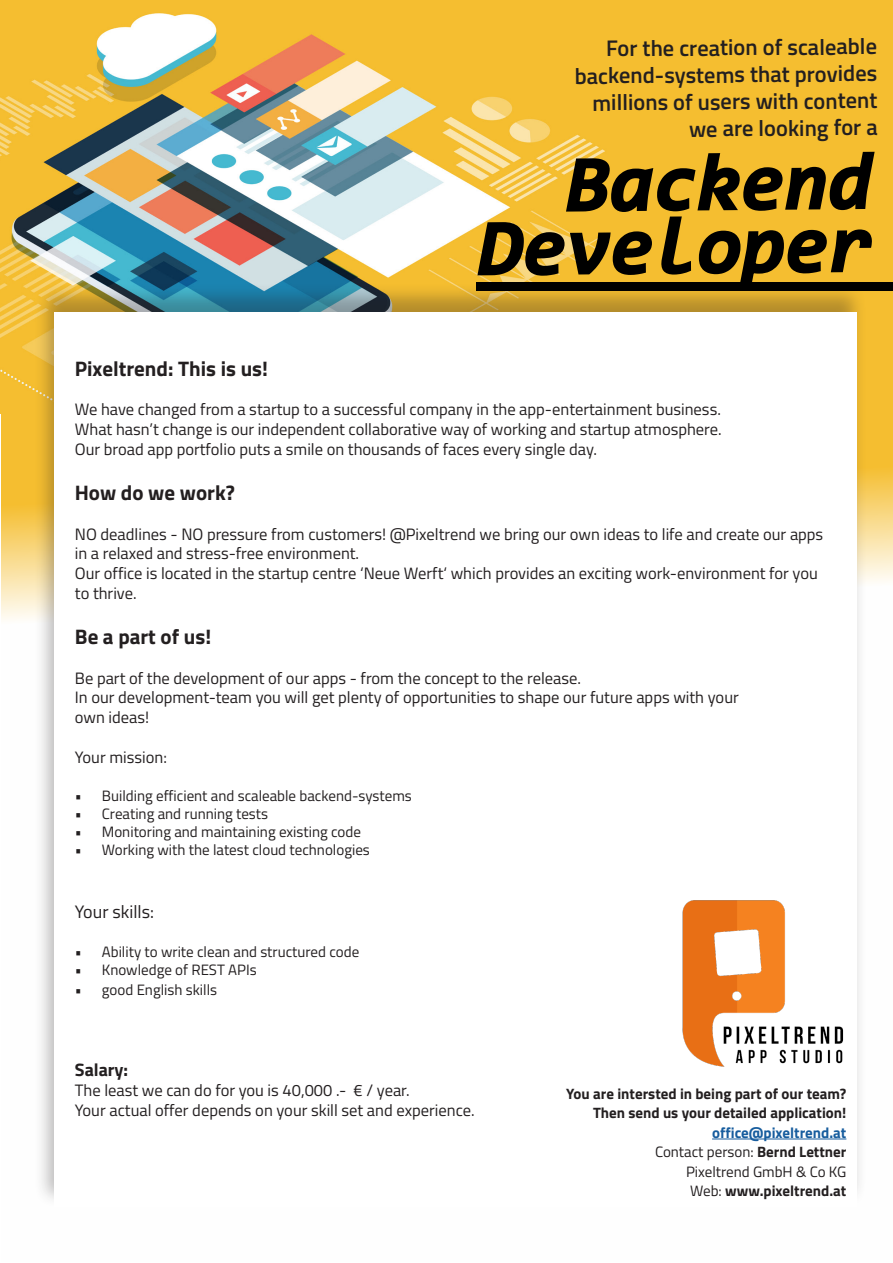
<style>
.page{position:relative;width:893px;height:1263px;background:#fff}
.page>*{position:absolute;margin:0;border:0;box-sizing:border-box;transform-origin:0 0}
.t1{font:italic 700 79.5px "Consolas";letter-spacing:-.01em;color:#000}
.t2{font:600 22.5px "Titillium Web";color:#231f20}
.t3{font:700 21px "Titillium Web";color:#231f20}
.t4{font:18px "Titillium Web";color:#231f20}
.t5{font:700 18px "Titillium Web";color:#231f20}
.t6{font:16.5px/19.8px "Titillium Web";color:#231f20}
.t7{font:15px "Titillium Web";color:#231f20}
.t8{font:700 15px "Titillium Web";color:#231f20}
.t9{font:700 15px "Titillium Web";color:#175d9e}
.s1{font-weight:700}
.s2{font-weight:400}
</style>
<div class="page">
<img style="left:0;top:0;width:893px;height:414px">
<svg style="left:1px;top:415px;width:891px;height:205px;background:#f8d477"></svg>
<div style="left:34px;top:283px;width:833px;height:925px;background:#231f20;opacity:.31"></div>
<div style="left:54px;top:313px;width:802px;height:894px;background:#fff"></div>
<hr style="left:712px;top:1139px;width:134px;height:1px;background:#175d9e">
<img style="left:682px;top:900px;width:162px;height:167px">
<svg style="left:476px;top:151px;width:400px;height:131px;background:#d1a531"></svg>
<div style="left:476px;top:282px;width:417px;height:9px;background:#000"></div>
<p class="t2" style="left:606px;top:33px;width:272px;rotate:-1deg">For the creation of scaleable</p>
<p class="t2" style="left:574px;top:60px;width:304px;rotate:-1deg">backend-systems that provides</p>
<p class="t2" style="left:592px;top:87px;width:287px;rotate:-1deg">millions of users with content</p>
<p class="t2" style="left:689px;top:113px;width:190px;rotate:-1deg">we are looking for a</p>
<p class="t1" style="left:566px;top:134px;width:308px">Backend</p>
<p class="t1" style="left:479px;top:197px;width:396px">Developer</p>
<p class="t3" style="left:75px;top:352px;width:195px">Pixeltrend: This is us!</p>
<p class="t6" style="left:75px;top:399px;width:647px">We have changed from a startup to a successful company in the app-entertainment business.</p>
<p class="t6" style="left:75px;top:419px;width:648px">What hasn’t change is our independent collaborative way of working and startup atmosphere.<br>Our broad app portfolio puts a smile on thousands of faces every single day.</p>
<p class="t3" style="left:75px;top:476px;width:162px">How do we work?</p>
<p class="t6" style="left:75px;top:523px;width:750px">NO deadlines - NO pressure from customers! @Pixeltrend we bring our own ideas to life and create our apps in a relaxed and stress-free environment.<br>Our office is located in the startup centre ‘Neue Werft‘ which provides an exciting work-environment for you to thrive.</p>
<p class="t3" style="left:75px;top:620px;width:138px">Be a part of us!</p>
<p class="t6" style="left:75px;top:667px;width:665px">Be part of the development of our apps - from the concept to the release.<br>In our development-team you will get plenty of opportunities to shape our future apps with your</p>
<p class="t6" style="left:75px;top:707px;width:76px">own ideas!</p>
<p class="t6" style="left:75px;top:746px;width:94px">Your mission:</p>
<p class="t7" style="left:75px;top:784px;width:339px">• Building efficient and scaleable backend-systems</p>
<p class="t7" style="left:75px;top:802px;width:195px">• Creating and running tests</p>
<p class="t7" style="left:75px;top:820px;width:288px">• Monitoring and maintaining existing code</p>
<p class="t7" style="left:75px;top:838px;width:296px">• Working with the latest cloud technologies</p>
<p class="t4" style="left:75px;top:898px;width:81px">Your skills:</p>
<p class="t7" style="left:75px;top:941px;width:286px">• Ability to write clean and structured code</p>
<p class="t7" style="left:75px;top:959px;width:183px">• Knowledge of REST APIs</p>
<p class="t7" style="left:75px;top:979px;width:144px">• good English skills</p>
<p class="t5" style="left:75px;top:1056px;width:55px">Salary:</p>
<p class="t6" style="left:75px;top:1079px;width:401px">The least we can do for you is 40,000 .- € / year.<br>Your actual offer depends on your skill set and experience.</p>
<p class="t8" style="left:566px;top:1082px;width:282px">You are intersted in being part of our team?</p>
<p class="t8" style="left:593px;top:1101px;width:255px">Then send us your detailed application!</p>
<p class="t9" style="left:712px;top:1121px;width:136px">office@pixeltrend.at</p>
<p class="t7" style="left:655px;top:1141px;width:193px">Contact person: <span class="s1">Bernd Lettner</span></p>
<p class="t7" style="left:686px;top:1160px;width:162px">Pixeltrend GmbH &amp; Co KG</p>
<p class="t8" style="left:690px;top:1179px;width:158px"><span class="s2">Web:</span> www.pixeltrend.at</p>
</div>
